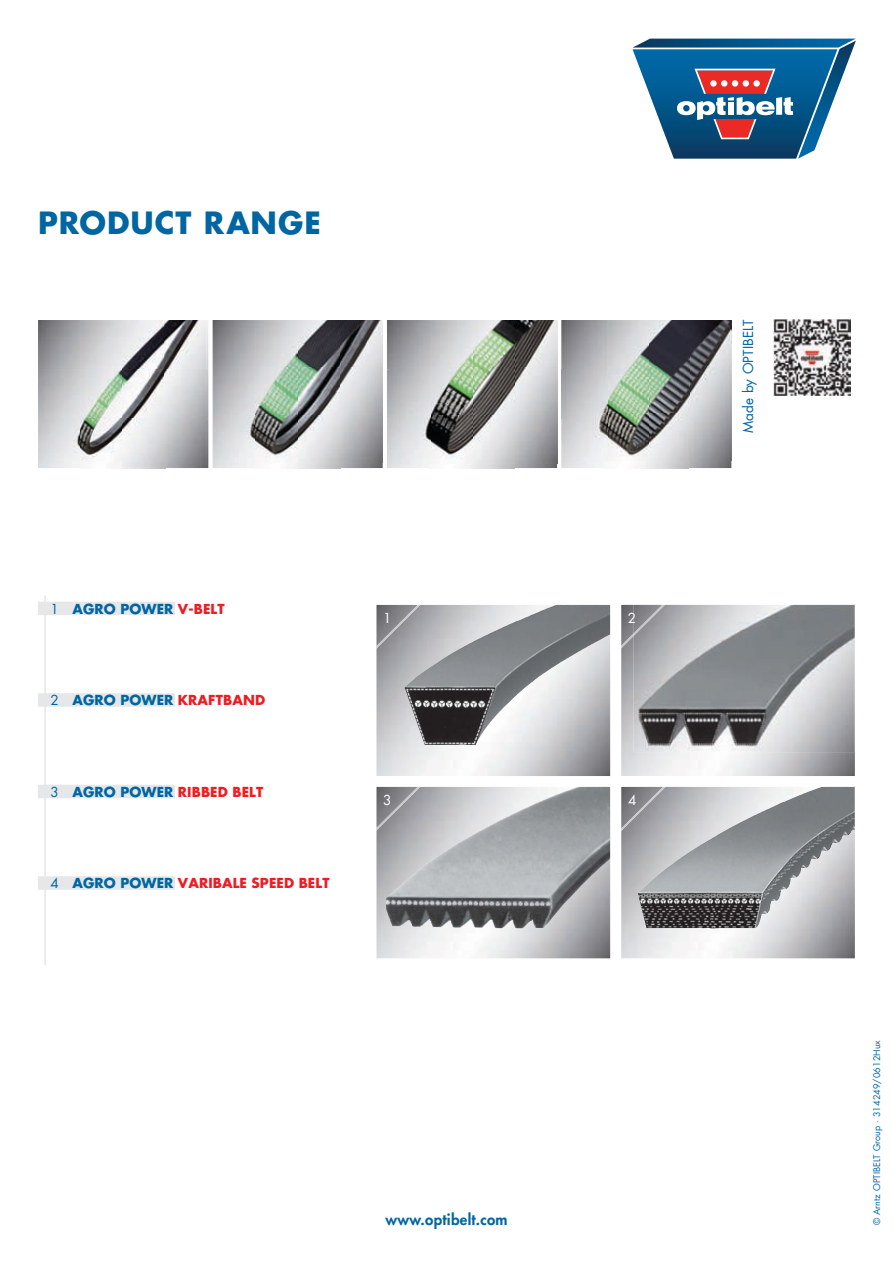
<style>
.page{position:relative;width:893px;height:1263px;background:#fff}
.page>*{position:absolute;margin:0;border:0;box-sizing:border-box;transform-origin:0 0}
.t1{font:700 30px "Futura Com";letter-spacing:.03em;color:#0066a2}
.t2{font:800 15px "Futura Com";letter-spacing:.02em;color:#0066a2}
.t3{font:700 13.5px "Futura Com";letter-spacing:.01em;color:#ed1d24}
.t4{font:700 13.5px "Futura Com";letter-spacing:.01em;color:#0066a2}
.t5{font:13.5px "Futura Com";letter-spacing:.01em;color:#0066a2}
.t6{font:13.5px "Futura Com";color:#fff}
.t7{font:9px "Futura Com";letter-spacing:.01em;color:#0066a2}
.s1{font-weight:400}
.s2{color:#ed1d24}
.s3{font-weight:400;color:#0066a2}
.s4{color:#0066a2}
</style>
<div class="page">
<img style="left:213px;top:320px;width:1px;height:99px">
<img style="left:340px;top:463px;width:43px;height:5px">
<hr style="left:44px;top:595px;width:2px;height:370px;background:#e6e7e8">
<img style="left:774px;top:319px;width:76px;height:77px">
<div style="left:38px;top:602px;width:137px;height:13px;background:#e6e7e8"></div>
<div style="left:38px;top:693px;width:137px;height:14px;background:#e6e7e8"></div>
<div style="left:38px;top:785px;width:137px;height:13px;background:#e6e7e8"></div>
<div style="left:38px;top:876px;width:137px;height:14px;background:#e6e7e8"></div>
<img style="left:206px;top:320px;width:2px;height:99px">
<img style="left:206px;top:419px;width:2px;height:49px">
<img style="left:38px;top:320px;width:168px;height:49px">
<img style="left:80px;top:369px;width:126px;height:49px">
<img style="left:38px;top:418px;width:168px;height:50px">
<img style="left:214px;top:320px;width:169px;height:143px">
<img style="left:387px;top:320px;width:2px;height:99px">
<img style="left:557px;top:320px;width:1px;height:49px">
<img style="left:557px;top:369px;width:1px;height:50px">
<img style="left:514px;top:464px;width:43px;height:4px">
<img style="left:389px;top:320px;width:168px;height:144px">
<img style="left:561px;top:320px;width:7px;height:99px">
<img style="left:561px;top:419px;width:42px;height:49px">
<img style="left:640px;top:461px;width:91px;height:7px">
<img style="left:568px;top:320px;width:163px;height:141px">
<svg style="left:376px;top:604px;width:479px;height:355px;background:#aeafb1"></svg>
<svg style="left:633px;top:39px;width:223px;height:120px"></svg>
<svg style="left:710px;top:80px;width:7px;height:7px"></svg>
<div style="left:721px;top:80px;width:6px;height:7px;background:#fff;border-radius:50%"></div>
<div style="left:732px;top:80px;width:6px;height:7px;background:#fff;border-radius:50%"></div>
<div style="left:743px;top:80px;width:6px;height:7px;background:#fff;border-radius:50%"></div>
<div style="left:753px;top:80px;width:7px;height:7px;background:#fff;border-radius:50%"></div>
<h1 class="t1" style="left:38px;top:200px;width:284px">PRODUCT RANGE</h1>
<p class="t4" style="left:51px;top:598px;width:175px"><span class="s1">1</span> AGRO POWER <span class="s2">V-BELT</span></p>
<p class="t4" style="left:51px;top:690px;width:216px"><span class="s1">2</span> AGRO POWER <span class="s2">KRAFTBAND</span></p>
<p class="t3" style="left:51px;top:781px;width:214px"><span class="s3">3</span> <span class="s4">AGRO POWER</span> RIBBED BELT</p>
<p class="t3" style="left:51px;top:873px;width:280px"><span class="s3">4</span> <span class="s4">AGRO POWER</span> VARIBALE SPEED BELT</p>
<p class="t6" style="left:383px;top:609px;width:10px">1</p>
<p class="t6" style="left:628px;top:609px;width:10px">2</p>
<p class="t6" style="left:383px;top:791px;width:10px">3</p>
<p class="t6" style="left:628px;top:791px;width:10px">4</p>
<p class="t5" style="left:739px;top:433px;width:115px;rotate:-90deg">Made by OPTIBELT</p>
<p class="t2" style="left:385px;top:1208px;width:124px">www.optibelt.com</p>
<p class="t7" style="left:871px;top:1225px;width:187px;rotate:-90deg">© Arntz OPTIBELT Group · 314249/0612Hux</p>
</div>
